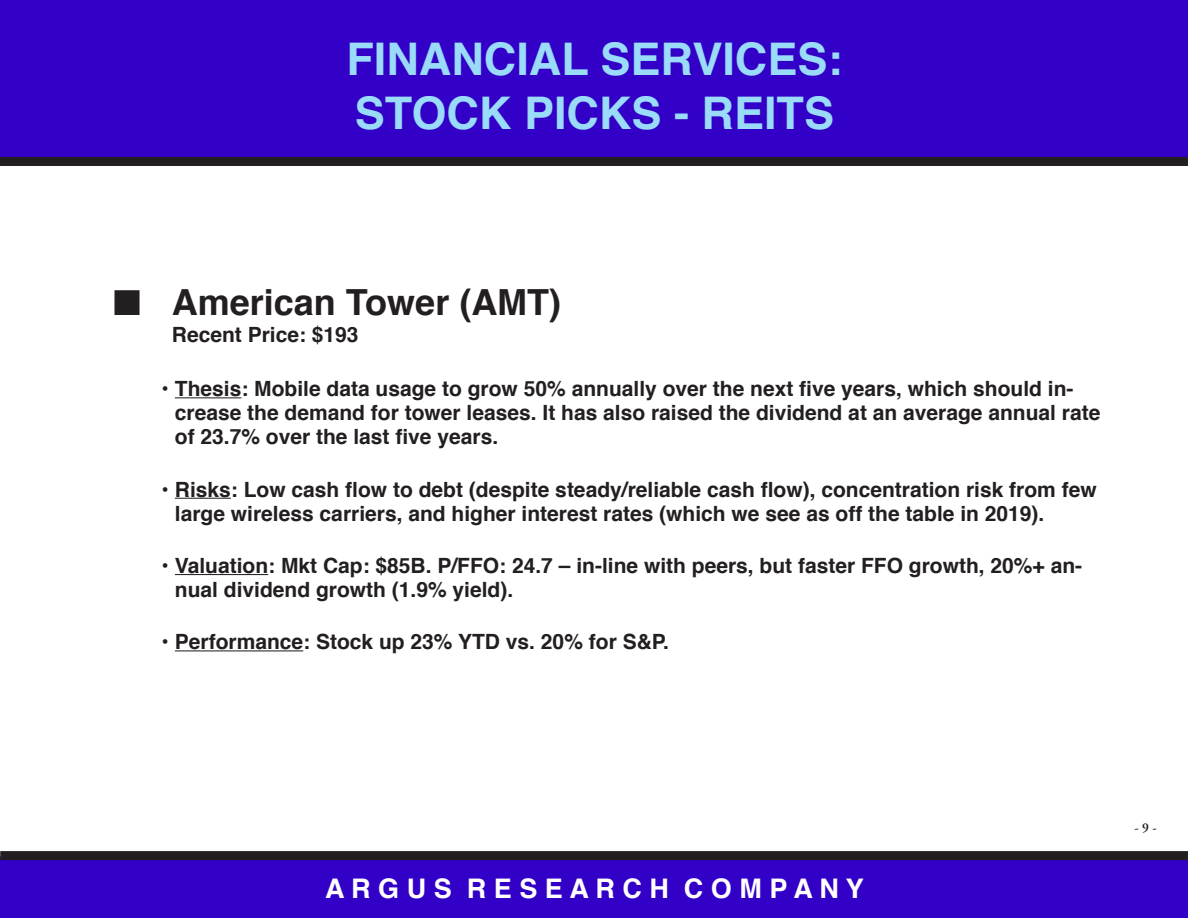
<style>
.page{position:relative;width:1188px;height:918px;background:#fff}
.page>*{position:absolute;margin:0;border:0;box-sizing:border-box;transform-origin:0 0}
.ConCall_Page_Head{font:700 45px/54px "Helvetica";color:#99dbf8}
.t1{font:700 36px "Helvetica";color:#231f20}
.t2{font:700 27px "Helvetica";color:#fff}
.t3{font:700 21px/24px "Helvetica";color:#231f20}
.t4{font:600 13.5px "Adobe Garamond Pro";color:#231f20}
</style>
<div class="page">
<div style="left:0;top:860px;width:1188px;height:58px;background:#3200c7"></div>
<div style="left:0;top:0;width:1188px;height:160px;background:#3200c7"></div>
<div style="left:0;top:157px;width:1188px;height:9px;background:#231f20"></div>
<div style="left:0;top:851px;width:1188px;height:9px;background:#231f20"></div>
<hr style="left:175px;top:397px;width:66px;height:1px;background:#231f20">
<hr style="left:175px;top:498px;width:56px;height:1px;background:#231f20">
<hr style="left:175px;top:574px;width:93px;height:1px;background:#231f20">
<hr style="left:175px;top:650px;width:128px;height:1px;background:#231f20">
<p class="ConCall_Page_Head" style="left:346px;top:33px;width:497px">FINANCIAL SERVICES:<br>STOCK PICKS - REITS</p>
<p class="t1" style="left:113px;top:273px;width:449px">■ American Tower (AMT)</p>
<p class="t3" style="left:172px;top:322px;width:188px">Recent Price: $193</p>
<p class="t3" style="left:175px;top:377px;width:927px;text-indent:-14px">• Thesis: Mobile data usage to grow 50% annually over the next five years, which should in&shy;crease the demand for tower leases. It has also raised the dividend at an average annual rate of 23.7% over the last five years.</p>
<p class="t3" style="left:175px;top:478px;width:923px;text-indent:-14px">• Risks: Low cash flow to debt (despite steady/reliable cash flow), concentration risk from few large wireless carriers, and higher interest rates (which we see as off the table in 2019).</p>
<p class="t3" style="left:175px;top:554px;width:909px;text-indent:-14px">• Valuation: Mkt Cap: $85B. P/FFO: 24.7 – in-line with peers, but faster FFO growth, 20%+ an&shy;nual dividend growth (1.9% yield).</p>
<p class="t3" style="left:161px;top:630px;width:509px">• Performance: Stock up 23% YTD vs. 20% for S&amp;P.</p>
<p class="t2" style="left:325px;top:867px;width:540px">A R G U S R E S E A R C H C O M P A N Y</p>
<p class="t4" style="left:1135px;top:820px;width:24px">- 9 -</p>
</div>
